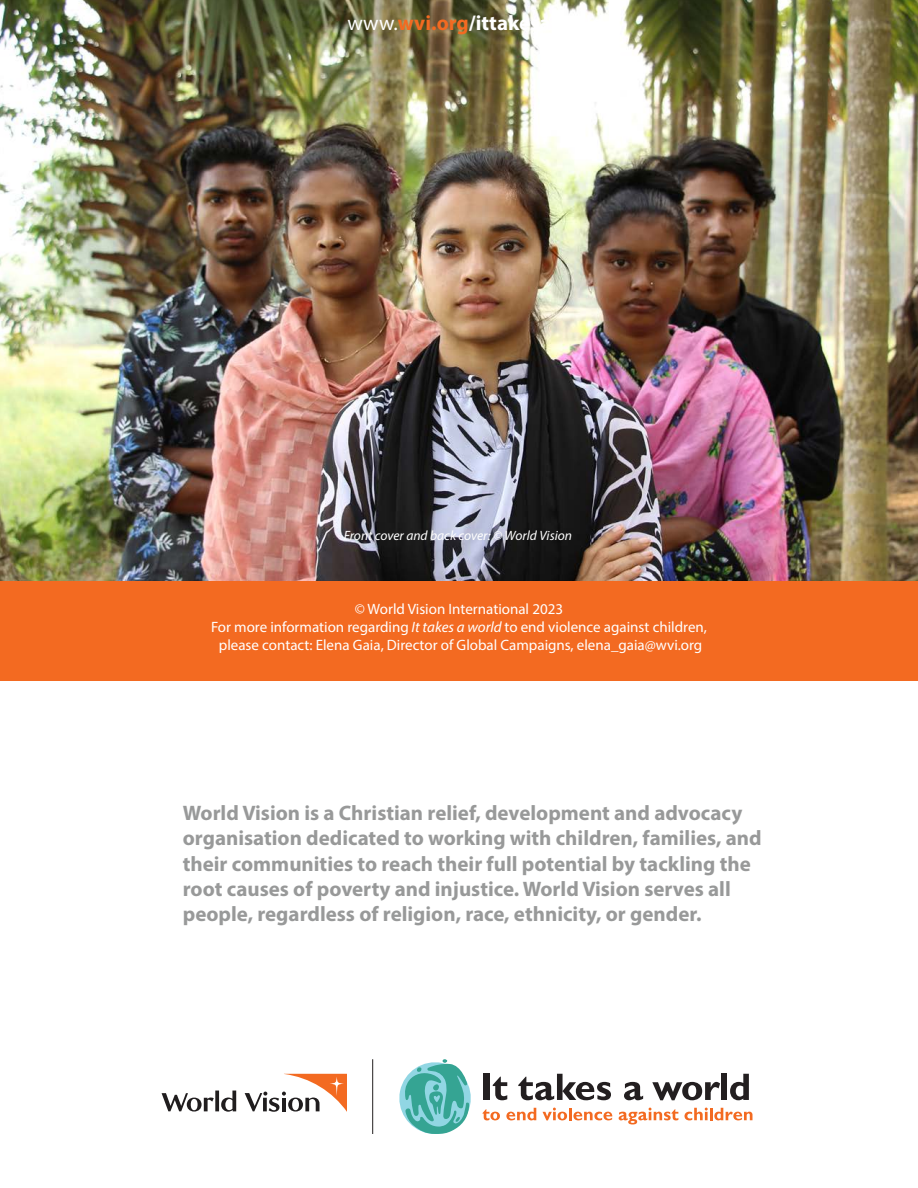
<style>
.page{position:relative;width:918px;height:1188px;background:#fff}
.page>*{position:absolute;margin:0;border:0;box-sizing:border-box;transform-origin:0 0}
.t1{font:700 21px/25.2px "Myriad Pro";color:#989999}
.t2{font:700 21px "Myriad Pro";color:#fff}
.t3{font:15px/18px "Myriad Pro";color:#fff;text-align:center}
.t4{font:italic 13.5px "Myriad Pro";color:#fff}
.s1{font-weight:400}
.s2{color:#f36a21}
.s3{font-style:italic}
</style>
<div class="page">
<svg style="left:162px;top:1074px;width:184px;height:38px"></svg>
<svg style="left:399px;top:1059px;width:72px;height:75px"></svg>
<div style="left:484px;top:1074px;width:6px;height:26px;background:#231f20"></div>
<svg style="left:493px;top:1077px;width:14px;height:23px"></svg>
<svg style="left:518px;top:1074px;width:93px;height:26px"></svg>
<svg style="left:624px;top:1082px;width:19px;height:18px"></svg>
<svg style="left:652px;top:1082px;width:68px;height:18px"></svg>
<div style="left:722px;top:1074px;width:5px;height:26px;background:#231f20"></div>
<svg style="left:730px;top:1074px;width:19px;height:26px"></svg>
<svg style="left:482px;top:1109px;width:18px;height:11px"></svg>
<svg style="left:506px;top:1108px;width:30px;height:12px"></svg>
<svg style="left:543px;top:1108px;width:69px;height:12px"></svg>
<svg style="left:619px;top:1108px;width:59px;height:16px"></svg>
<svg style="left:685px;top:1108px;width:67px;height:12px"></svg>
<hr style="left:372px;top:1059px;width:1px;height:75px;background:#231f20">
<img style="left:0;top:0;width:918px;height:581px">
<div style="left:0;top:581px;width:918px;height:99px;background:#f36a21"></div>
<p class="t2" style="left:348px;top:9px;width:258px"><span class="s1">www.</span><span class="s2">wvi.org</span>/ittakesaworld</p>
<p class="t4" style="left:344px;top:527px;width:230px">Front cover and back cover: © World Vision</p>
<p class="t3" style="left:355px;top:600px;width:210px">© World Vision International 2023</p>
<p class="t3" style="left:211px;top:618px;width:497px">For more information regarding <span class="s3">It takes a world</span> to end violence against children, please contact: Elena Gaia, Director of Global Campaigns, elena_gaia@wvi.org</p>
<p class="t1" style="left:183px;top:800px;width:580px">World Vision is a Christian relief, development and advocacy organisation dedicated to working with children, families, and their communities to reach their full potential by tackling the root causes of poverty and injustice. World Vision serves all people, regardless of religion, race, ethnicity, or gender.</p>
</div>
